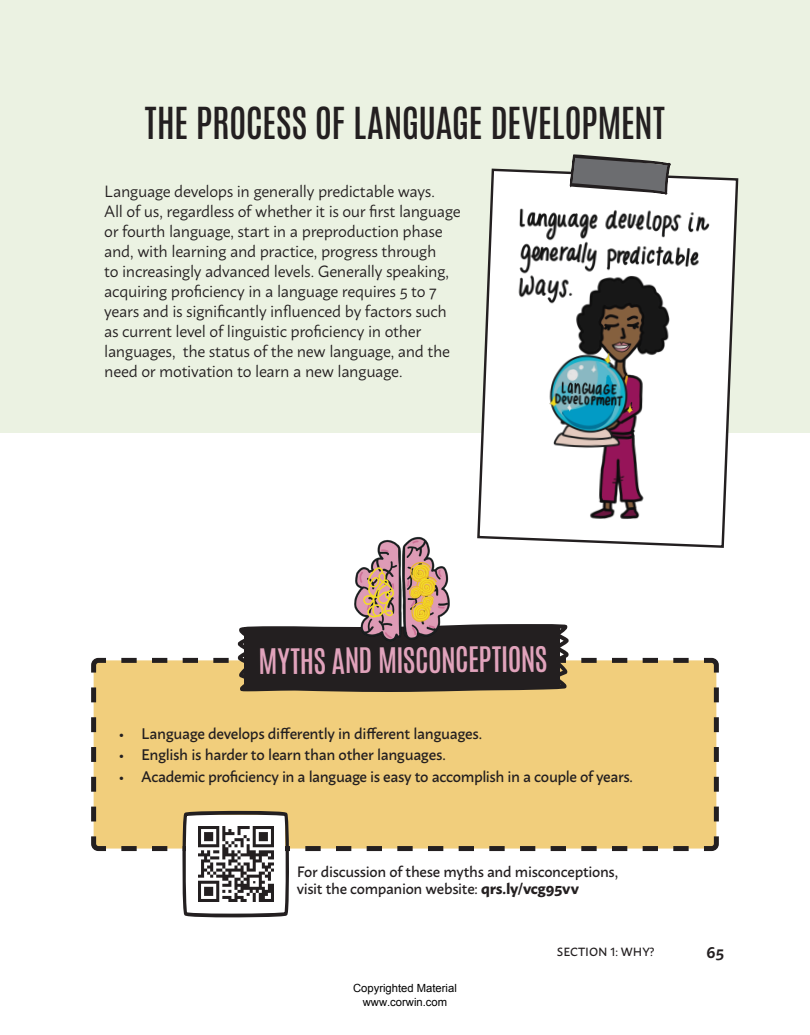
<style>
.page{position:relative;width:810px;height:1035px;background:#fff}
.page>*{position:absolute;margin:0;border:0;box-sizing:border-box;transform-origin:0 0}
.t1{font:500 37.5px "Antonio";letter-spacing:-.01em;color:#231f20}
.t2{font:500 29.88px "Antonio";color:#e1a3bc}
.t3{font:16.25px/20px "Macho";letter-spacing:-.025em;color:#231f20}
.t4{font:600 16.25px "Macho";color:#231f20}
.t5{font:500 15.25px "Macho";letter-spacing:-.025em;color:#231f20}
.t6{font:500 15px/17.5px "Macho";letter-spacing:-.02em;color:#231f20}
.t7{font:500 11.88px "Macho";color:#231f20}
.t8{font:11.25px/13.5px "Arial";color:#000;text-align:center}
.s1{font-weight:700}
</style>
<div class="page">
<div style="left:91px;top:657px;width:628px;height:195px;background:#f1ce7c"></div>
<div style="left:0;top:0;width:810px;height:433px;background:#ebf2e2"></div>
<svg style="left:114px;top:624px;width:575px;height:68px"></svg>
<img style="left:350px;top:536px;width:107px;height:110px">
<svg style="left:121px;top:809px;width:575px;height:109px"></svg>
<svg style="left:477px;top:168px;width:262px;height:380px"></svg>
<svg style="left:569px;top:154px;width:103px;height:65px;background:#a7a8a8"></svg>
<h1 class="t1" style="left:145px;top:96px;width:521px">THE PROCESS OF LANGUAGE DEVELOPMENT</h1>
<p class="t3" style="left:104px;top:180px;width:358px">Language develops in generally predictable ways.<br>All of us, regardless of whether it is our first language or fourth language, start in a preproduction phase and, with learning and practice, progress through<br>to increasingly advanced levels. Generally speaking, acquiring proficiency in a language requires 5 to 7 years and is significantly influenced by factors such as current level of linguistic proficiency in other languages, the status of the new language, and the need or motivation to learn a new language.</p>
<h2 class="t2" style="left:259px;top:639px;width:291px">MYTHS AND MISCONCEPTIONS</h2>
<p class="t5" style="left:119px;top:720px;width:365px">• Language develops differently in different languages.</p>
<p class="t5" style="left:119px;top:742px;width:329px">• English is harder to learn than other languages.</p>
<p class="t5" style="left:119px;top:763px;width:516px">• Academic proficiency in a language is easy to accomplish in a couple of years.</p>
<p class="t6" style="left:297px;top:861px;width:323px">For discussion of these myths and misconceptions, visit the companion website: <span class="s1">qrs.ly/vcg95vv</span></p>
<p class="t8" style="left:353px;top:982px;width:105px">Copyrighted Material www.corwin.com</p>
<p class="t7" style="left:557px;top:941px;width:99px">SECTION 1: WHY?</p>
<p class="t4" style="left:707px;top:937px;width:19px">65</p>
</div>
